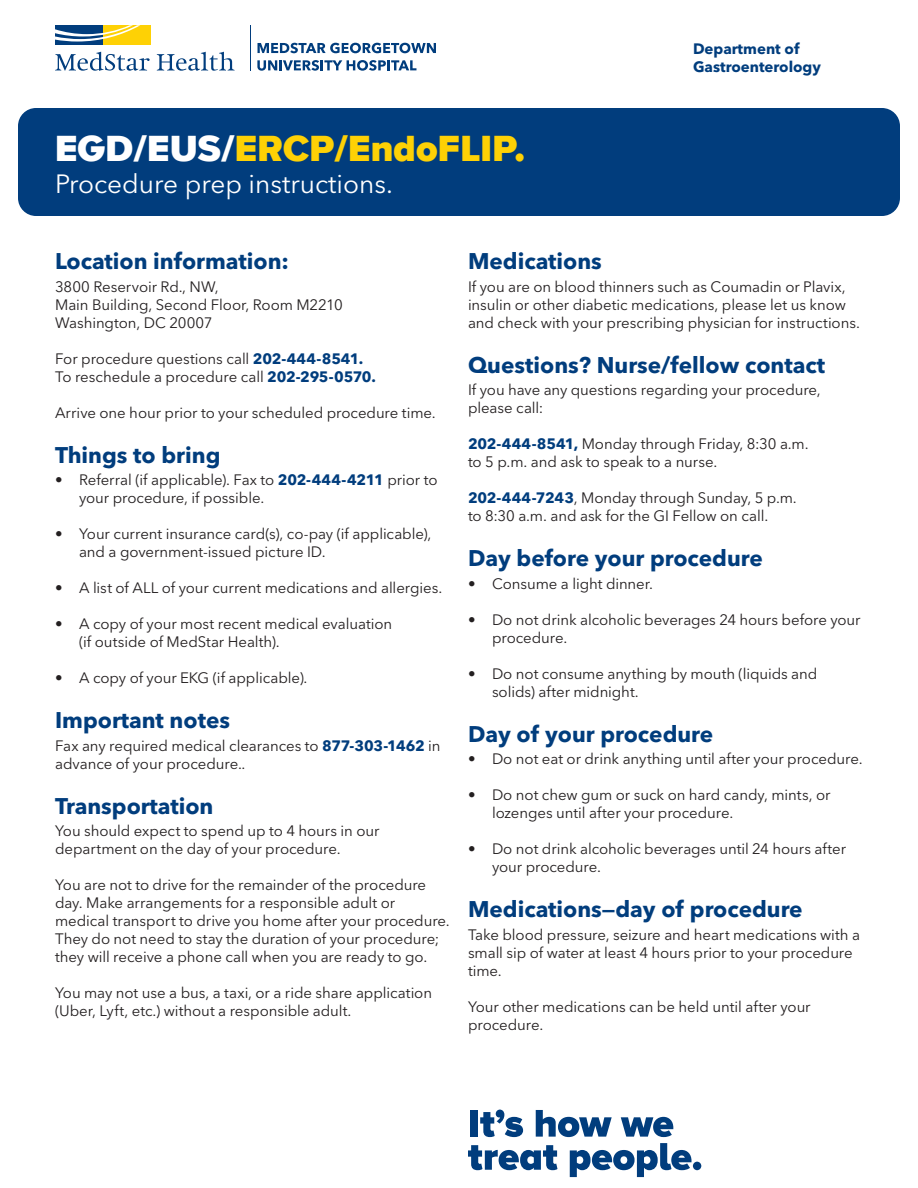
<style>
.page{position:relative;width:918px;height:1188px;background:#fff}
.page>*{position:absolute;margin:0;border:0;box-sizing:border-box;transform-origin:0 0}
.Headlines_25_25_whit{font:900 37.5px "Proxima Nova A";letter-spacing:.005em;color:#fed105}
.subhead_17_5_21{font:26.25px "Avenir Next LT Pro";color:#fff}
.subhead_15_18_bold{font:700 22.5px "Avenir Next LT Pro";color:#013d7d}
.text{font:15px/18px "Avenir Next LT Pro";letter-spacing:-.005em;color:#231f20}
.section_header_10_12{font:700 15px/18px "Avenir Next LT Pro";color:#013d7d}
.s1{color:#fff}
.s2{font-weight:700;color:#013d7d}
</style>
<div class="page">
<div style="left:18px;top:108px;width:882px;height:108px;background:#013d7d;border-radius:18px"></div>
<div style="left:470px;top:1110px;width:8px;height:27px;background:#013d7d"></div>
<svg style="left:480px;top:1110px;width:43px;height:27px"></svg>
<svg style="left:536px;top:1110px;width:76px;height:27px"></svg>
<svg style="left:621px;top:1117px;width:52px;height:20px"></svg>
<svg style="left:468px;top:1145px;width:89px;height:25px"></svg>
<svg style="left:570px;top:1143px;width:122px;height:34px"></svg>
<div style="left:693px;top:1162px;width:8px;height:8px;background:#013d7d;border-radius:50%"></div>
<svg style="left:258px;top:43px;width:178px;height:10px"></svg>
<svg style="left:257px;top:60px;width:159px;height:11px"></svg>
<hr style="left:251px;top:25px;width:1px;height:46px;background:#013d7d">
<svg style="left:55px;top:52px;width:95px;height:19px"></svg>
<svg style="left:157px;top:52px;width:78px;height:19px"></svg>
<svg style="left:55px;top:44px;width:96px;height:1px"></svg>
<div style="left:103px;top:25px;width:48px;height:19px;background:#fed105"></div>
<div style="left:55px;top:25px;width:48px;height:19px;background:#013d7d"></div>
<svg style="left:55px;top:25px;width:85px;height:17px"></svg>
<p class="Headlines_25_25_whit" style="left:55px;top:121px;width:472px"><span class="s1">EGD/EUS/</span>ERCP/EndoFLIP.</p>
<p class="subhead_17_5_21" style="left:55px;top:168px;width:339px">Procedure prep instructions.</p>
<p class="section_header_10_12" style="left:693px;top:40px;width:130px">Department of<br>Gastroenterology</p>
<p class="subhead_15_18_bold" style="left:55px;top:247px;width:235px">Location information:</p>
<p class="text" style="left:55px;top:277px;width:165px">3800 Reservoir Rd., NW,</p>
<p class="text" style="left:55px;top:295px;width:289px">Main Building, Second Floor, Room M2210</p>
<p class="text" style="left:55px;top:313px;width:159px">Washington, DC 20007</p>
<p class="text" style="left:55px;top:349px;width:310px">For procedure questions call <span class="s2">202-444-8541.</span></p>
<p class="text" style="left:55px;top:367px;width:322px">To reschedule a procedure call <span class="s2">202-295-0570.</span></p>
<p class="text" style="left:55px;top:403px;width:382px">Arrive one hour prior to your scheduled procedure time.</p>
<p class="subhead_15_18_bold" style="left:55px;top:441px;width:167px">Things to bring</p>
<p class="text" style="left:79px;top:471px;width:360px;text-indent:-24px">• Referral (if applicable). Fax to <span class="s2">202-444-4211</span> prior to your procedure, if possible.</p>
<p class="text" style="left:79px;top:525px;width:354px;text-indent:-24px">• Your current insurance card(s), co-pay (if applicable), and a government-issued picture ID.</p>
<p class="text" style="left:55px;top:579px;width:389px">• A list of ALL of your current medications and allergies.</p>
<p class="text" style="left:79px;top:615px;width:315px;text-indent:-24px">• A copy of your most recent medical evaluation (if outside of MedStar Health).</p>
<p class="text" style="left:55px;top:669px;width:254px">• A copy of your EKG (if applicable).</p>
<p class="subhead_15_18_bold" style="left:55px;top:706px;width:177px">Important notes</p>
<p class="text" style="left:55px;top:736px;width:387px">Fax any required medical clearances to <span class="s2">877-303-1462</span> in advance of your procedure..</p>
<p class="subhead_15_18_bold" style="left:55px;top:792px;width:160px">Transportation</p>
<p class="text" style="left:55px;top:822px;width:326px">You should expect to spend up to 4 hours in our department on the day of your procedure.</p>
<p class="text" style="left:55px;top:876px;width:396px">You are not to drive for the remainder of the procedure day. Make arrangements for a responsible adult or medical transport to drive you home after your procedure.<br>They do not need to stay the duration of your procedure; they will receive a phone call when you are ready to go.</p>
<p class="text" style="left:55px;top:984px;width:379px">You may not use a bus, a taxi, or a ride share application (Uber, Lyft, etc.) without a responsible adult.</p>
<p class="subhead_15_18_bold" style="left:468px;top:247px;width:135px">Medications</p>
<p class="text" style="left:468px;top:277px;width:393px">If you are on blood thinners such as Coumadin or Plavix, insulin or other diabetic medications, please let us know and check with your prescribing physician for instructions.</p>
<p class="subhead_15_18_bold" style="left:468px;top:351px;width:359px">Questions? Nurse/fellow contact</p>
<p class="text" style="left:468px;top:381px;width:354px">If you have any questions regarding your procedure, please call:</p>
<p class="text" style="left:468px;top:435px;width:342px"><span class="s2">202-444-8541,</span> Monday through Friday, 8:30 a.m. to 5 p.m. and ask to speak to a nurse.</p>
<p class="text" style="left:468px;top:489px;width:330px"><span class="s2">202-444-7243</span>, Monday through Sunday, 5 p.m. to 8:30 a.m. and ask for the GI Fellow on call.</p>
<p class="subhead_15_18_bold" style="left:468px;top:544px;width:296px">Day before your procedure</p>
<p class="text" style="left:468px;top:574px;width:187px">• Consume a light dinner.</p>
<p class="text" style="left:492px;top:610px;width:370px;text-indent:-24px">• Do not drink alcoholic beverages 24 hours before your procedure.</p>
<p class="text" style="left:492px;top:664px;width:327px;text-indent:-24px">• Do not consume anything by mouth (liquids and solids) after midnight.</p>
<p class="subhead_15_18_bold" style="left:468px;top:720px;width:247px">Day of your procedure</p>
<p class="text" style="left:468px;top:750px;width:396px">• Do not eat or drink anything until after your procedure.</p>
<p class="text" style="left:492px;top:786px;width:340px;text-indent:-24px">• Do not chew gum or suck on hard candy, mints, or lozenges until after your procedure.</p>
<p class="text" style="left:492px;top:840px;width:356px;text-indent:-24px">• Do not drink alcoholic beverages until 24 hours after your procedure.</p>
<p class="subhead_15_18_bold" style="left:468px;top:895px;width:336px">Medications—day of procedure</p>
<p class="text" style="left:468px;top:925px;width:394px">Take blood pressure, seizure and heart medications with a small sip of water at least 4 hours prior to your procedure time.</p>
<p class="text" style="left:468px;top:997px;width:344px">Your other medications can be held until after your procedure.</p>
</div>
